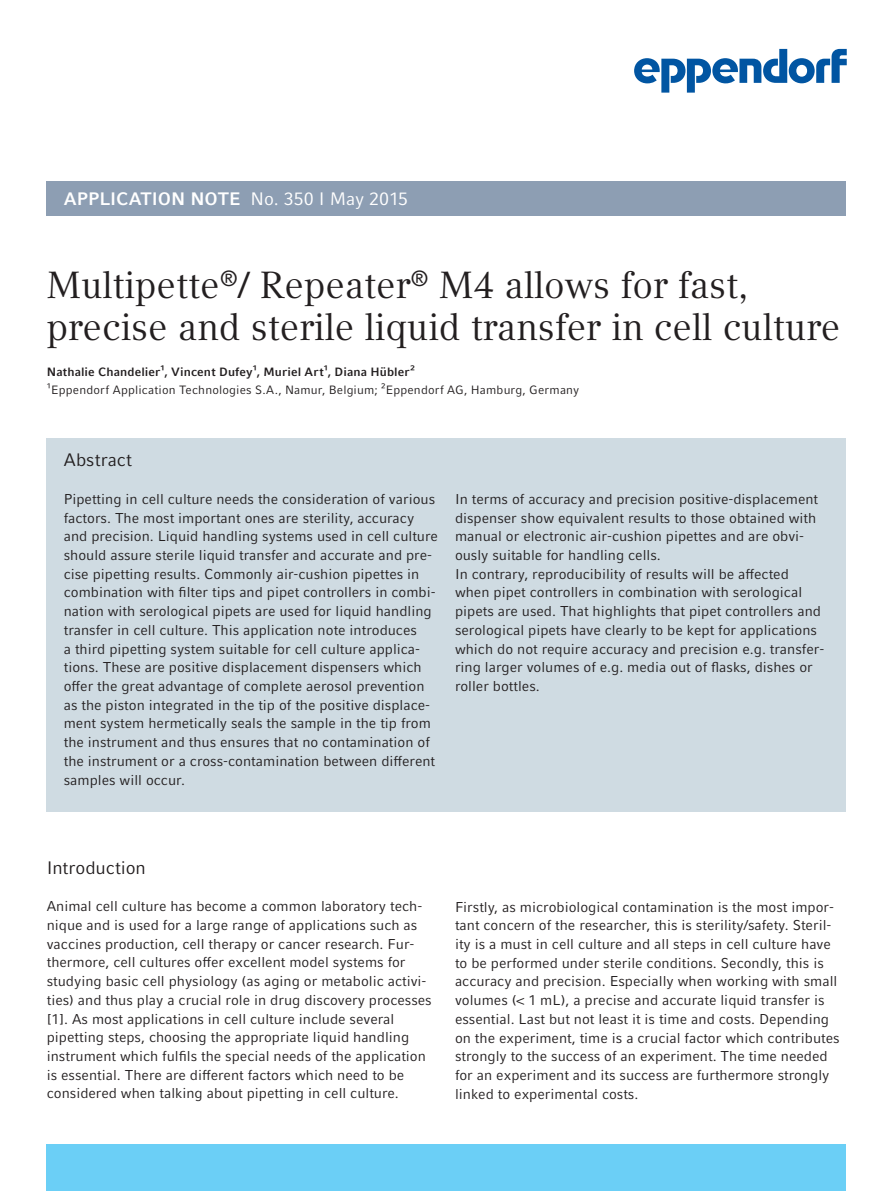
<style>
.page{position:relative;width:893px;height:1191px;background:#fff}
.page>*{position:absolute;margin:0;border:0;box-sizing:border-box;transform-origin:0 0}
.t1{font:37.5px/42px "Compatil Textfor Eppendorf";color:#231f20}
.t2{font:700 18px "Compatil Factfor Eppendorf";letter-spacing:-.005em;color:#fff}
.t3{font:18px "Compatil Factfor Eppendorf";color:#231f20}
.t4{font:14.25px/18.8px "Compatil Factfor Eppendorf";color:#231f20}
.t5{font:12px "Compatil Factfor Eppendorf";letter-spacing:.015em;color:#231f20}
.t6{font:700 12px "Compatil Factfor Eppendorf";letter-spacing:.01em;color:#231f20}
.s1{font-weight:400}
</style>
<div class="page">
<div style="left:47px;top:1144px;width:799px;height:47px;background:#6bcff6"></div>
<svg style="left:634px;top:49px;width:213px;height:44px"></svg>
<div style="left:47px;top:182px;width:799px;height:34px;background:#8d9eb3"></div>
<div style="left:47px;top:438px;width:799px;height:374px;background:#cfdbe2"></div>
<p class="t2" style="left:64px;top:188px;width:346px">APPLICATION NOTE <span class="s1">No. 350 I May 2015</span></p>
<h1 class="t1" style="left:47px;top:264px;width:795px">Multipette<sup>®</sup>/ Repeater<sup>®</sup> M4 allows for fast, precise and sterile liquid transfer in cell culture</h1>
<p class="t6" style="left:47px;top:365px;width:370px">Nathalie Chandelier¹, Vincent Dufey¹, Muriel Art¹, Diana Hübler²</p>
<p class="t5" style="left:47px;top:383px;width:534px">¹Eppendorf Application Technologies S.A., Namur, Belgium; ²Eppendorf AG, Hamburg, Germany</p>
<p class="t3" style="left:64px;top:450px;width:70px">Abstract</p>
<p class="t4" style="left:64px;top:489px;width:376px">Pipetting in cell culture needs the consideration of various factors. The most important ones are sterility, accuracy and precision. Liquid handling systems used in cell culture should assure sterile liquid transfer and accurate and pre&shy;cise pipetting results. Commonly air-cushion pipettes in combination with filter tips and pipet controllers in combi&shy;nation with serological pipets are used for liquid handling transfer in cell culture. This application note introduces<br>a third pipetting system suitable for cell culture applica&shy;tions. These are positive displacement dispensers which offer the great advantage of complete aerosol prevention as the piston integrated in the tip of the positive displace&shy;ment system hermetically seals the sample in the tip from the instrument and thus ensures that no contamination of the instrument or a cross-contamination between different samples will occur.</p>
<p class="t4" style="left:455px;top:489px;width:371px">In terms of accuracy and precision positive-displacement dispenser show equivalent results to those obtained with manual or electronic air-cushion pipettes and are obvi&shy;ously suitable for handling cells.<br>In contrary, reproducibility of results will be affected when pipet controllers in combination with serological pipets are used. That highlights that pipet controllers and serological pipets have clearly to be kept for applications which do not require accuracy and precision e.g. transfer&shy;ring larger volumes of e.g. media out of flasks, dishes or roller bottles.</p>
<p class="t3" style="left:47px;top:857px;width:101px">Introduction</p>
<p class="t4" style="left:47px;top:897px;width:386px">Animal cell culture has become a common laboratory tech&shy;nique and is used for a large range of applications such as vaccines production, cell therapy or cancer research. Fur&shy;thermore, cell cultures offer excellent model systems for studying basic cell physiology (as aging or metabolic activi&shy;ties) and thus play a crucial role in drug discovery processes [1]. As most applications in cell culture include several pipetting steps, choosing the appropriate liquid handling instrument which fulfils the special needs of the application is essential. There are different factors which need to be considered when talking about pipetting in cell culture.</p>
<p class="t4" style="left:455px;top:897px;width:386px">Firstly, as microbiological contamination is the most impor&shy;tant concern of the researcher, this is sterility/safety. Steril&shy;ity is a must in cell culture and all steps in cell culture have to be performed under sterile conditions. Secondly, this is accuracy and precision. Especially when working with small volumes (&lt; 1 mL), a precise and accurate liquid transfer is essential. Last but not least it is time and costs. Depending on the experiment, time is a crucial factor which contributes strongly to the success of an experiment. The time needed for an experiment and its success are furthermore strongly linked to experimental costs.</p>
</div>
